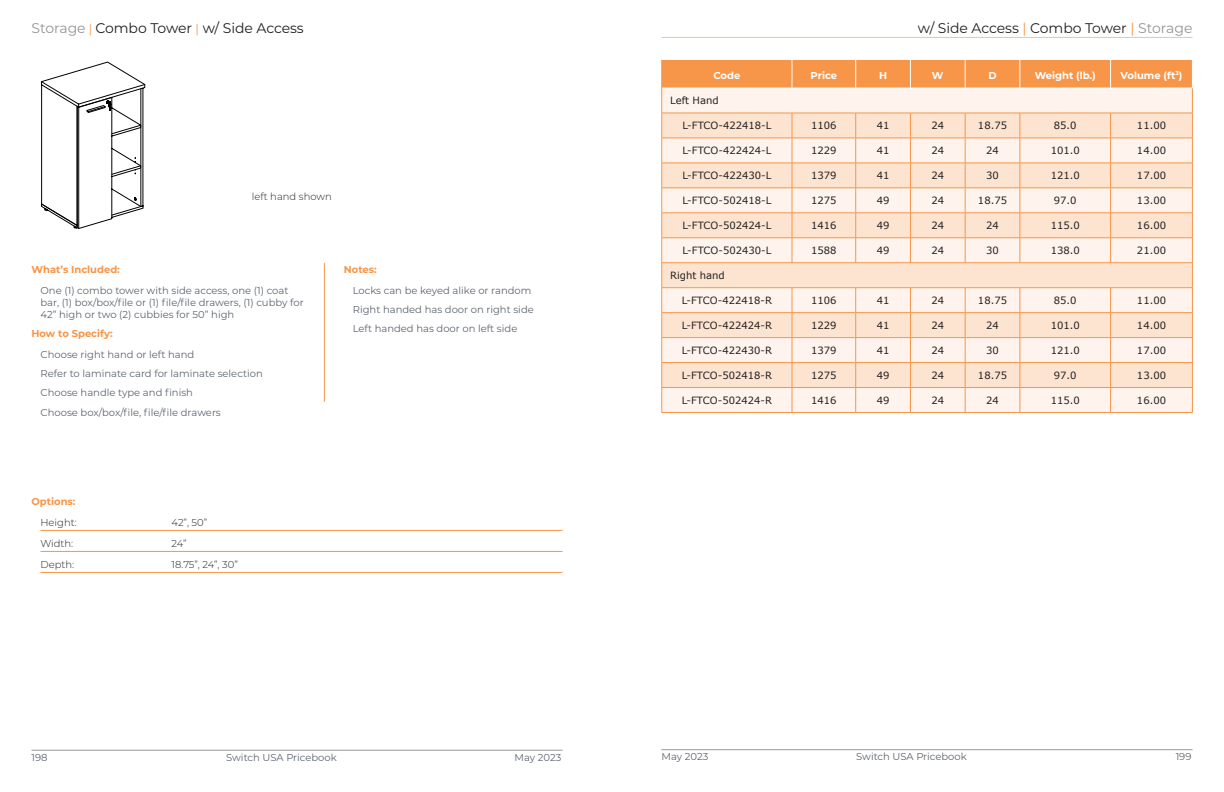
<style>
.page{position:relative;width:1224px;height:792px;background:#fff}
.page>*{position:absolute;margin:0;border:0;box-sizing:border-box;transform-origin:0 0}
.t1{font:14px "Montserrat";letter-spacing:-.005em;color:#231f20}
.table_text{font:10px "Verdana";color:#231f20}
.note_text{font:10px/12px "Montserrat";color:#5e6470}
.Note_text_options_co{font:300 10px "Montserrat";color:#231f20}
.Note_text_head{font:700 10px "Montserrat";color:#f79548}
.table_head{font:700 10px "Montserrat";color:#fff}
.table_text_subhead{font:10px "Verdana";color:#231f20}
.photo_heading{font:300 10px "Montserrat";color:#231f20}
.s1{color:#939598}
.s2{font-size:12px;color:#f79548}
.s3{color:#f79548}
</style>
<div class="page">
<svg style="left:41px;top:62px;width:104px;height:167px"></svg>
<hr style="left:662px;top:37px;width:530px;height:1px;background:#fac091">
<hr style="left:32px;top:750px;width:530px;height:1px;background:#97999b">
<hr style="left:662px;top:749px;width:530px;height:1px;background:#97999b">
<hr style="left:40px;top:530px;width:522px;height:1px;background:#f79548">
<hr style="left:40px;top:551px;width:522px;height:1px;background:#f79548">
<hr style="left:40px;top:572px;width:522px;height:1px;background:#f79548">
<hr style="left:324px;top:263px;width:1px;height:139px;background:#f79548">
<hr style="left:662px;top:412px;width:130px;height:1px;background:#f79548">
<hr style="left:792px;top:412px;width:64px;height:1px;background:#f79548">
<hr style="left:856px;top:412px;width:54px;height:1px;background:#f79548">
<hr style="left:910px;top:412px;width:55px;height:1px;background:#f79548">
<hr style="left:965px;top:412px;width:55px;height:1px;background:#f79548">
<hr style="left:1020px;top:412px;width:91px;height:1px;background:#f79548">
<hr style="left:1111px;top:412px;width:82px;height:1px;background:#f79548">
<svg style="left:662px;top:59px;width:531px;height:353px;background:#fce2cd"></svg>
<hr style="left:662px;top:287px;width:130px;height:1px;background:#f79548">
<hr style="left:792px;top:287px;width:64px;height:1px;background:#f79548">
<hr style="left:856px;top:287px;width:54px;height:1px;background:#f79548">
<hr style="left:910px;top:287px;width:55px;height:1px;background:#f79548">
<hr style="left:965px;top:287px;width:55px;height:1px;background:#f79548">
<hr style="left:1020px;top:287px;width:91px;height:1px;background:#f79548">
<hr style="left:1111px;top:287px;width:82px;height:1px;background:#f79548">
<h1 class="t1" style="left:32px;top:18px;width:274px"><span class="s1">Storage</span> <span class="s2">|</span> Combo Tower <span class="s2">|</span> w/ Side Access</h1>
<h1 class="t1" style="left:918px;top:18px;width:276px">w/ Side Access <span class="s3">|</span> Combo Tower <span class="s3">|</span> <span class="s1">Storage</span></h1>
<p class="photo_heading" style="left:252px;top:189px;width:81px">left hand shown</p>
<p class="Note_text_head" style="left:32px;top:262px;width:90px">What’s Included:</p>
<p class="note_text" style="left:40px;top:284px;width:265px">One (1) combo tower with side access, one (1) coat bar, (1) box/box/file or (1) file/file drawers, (1) cubby for<br>42” high or two (2) cubbies for 50” high</p>
<p class="Note_text_head" style="left:32px;top:326px;width:83px">How to Specify:</p>
<p class="note_text" style="left:40px;top:348px;width:155px">Choose right hand or left hand</p>
<p class="note_text" style="left:40px;top:367px;width:224px">Refer to laminate card for laminate selection</p>
<p class="note_text" style="left:40px;top:386px;width:154px">Choose handle type and finish</p>
<p class="note_text" style="left:40px;top:406px;width:182px">Choose box/box/file, file/file drawers</p>
<p class="Note_text_head" style="left:344px;top:262px;width:35px">Notes:</p>
<p class="note_text" style="left:353px;top:284px;width:180px">Locks can be keyed alike or random</p>
<p class="note_text" style="left:353px;top:303px;width:183px">Right handed has door on right side</p>
<p class="note_text" style="left:353px;top:322px;width:166px">Left handed has door on left side</p>
<p class="Note_text_head" style="left:32px;top:494px;width:46px">Options:</p>
<p class="Note_text_options_co" style="left:40px;top:515px;width:38px">Height:</p>
<p class="Note_text_options_co" style="left:172px;top:515px;width:37px">42”, 50”</p>
<p class="Note_text_options_co" style="left:40px;top:536px;width:34px">Width:</p>
<p class="Note_text_options_co" style="left:172px;top:536px;width:17px">24”</p>
<p class="Note_text_options_co" style="left:40px;top:557px;width:35px">Depth:</p>
<p class="Note_text_options_co" style="left:172px;top:557px;width:68px">18.75”, 24”, 30”</p>
<p class="table_head" style="left:713px;top:68px;width:28px">Code</p>
<p class="table_head" style="left:811px;top:68px;width:28px">Price</p>
<p class="table_head" style="left:879px;top:68px;width:10px">H</p>
<p class="table_head" style="left:932px;top:68px;width:13px">W</p>
<p class="table_head" style="left:988px;top:68px;width:10px">D</p>
<p class="table_head" style="left:1035px;top:68px;width:63px">Weight (lb.)</p>
<p class="table_head" style="left:1121px;top:68px;width:63px">Volume (ft<sup>3</sup>)</p>
<p class="table_text_subhead" style="left:670px;top:94px;width:50px">Left Hand</p>
<p class="table_text" style="left:682px;top:119px;width:90px">L-FTCO-422418-L</p>
<p class="table_text" style="left:811px;top:119px;width:27px">1106</p>
<p class="table_text" style="left:877px;top:119px;width:14px">41</p>
<p class="table_text" style="left:931px;top:119px;width:14px">24</p>
<p class="table_text" style="left:978px;top:119px;width:31px">18.75</p>
<p class="table_text" style="left:1054px;top:119px;width:24px">85.0</p>
<p class="table_text" style="left:1137px;top:119px;width:31px">11.00</p>
<p class="table_text" style="left:682px;top:144px;width:90px">L-FTCO-422424-L</p>
<p class="table_text" style="left:811px;top:144px;width:27px">1229</p>
<p class="table_text" style="left:877px;top:144px;width:14px">41</p>
<p class="table_text" style="left:931px;top:144px;width:14px">24</p>
<p class="table_text" style="left:986px;top:144px;width:14px">24</p>
<p class="table_text" style="left:1051px;top:144px;width:31px">101.0</p>
<p class="table_text" style="left:1137px;top:144px;width:31px">14.00</p>
<p class="table_text" style="left:682px;top:169px;width:90px">L-FTCO-422430-L</p>
<p class="table_text" style="left:811px;top:169px;width:27px">1379</p>
<p class="table_text" style="left:877px;top:169px;width:14px">41</p>
<p class="table_text" style="left:931px;top:169px;width:14px">24</p>
<p class="table_text" style="left:986px;top:169px;width:14px">30</p>
<p class="table_text" style="left:1051px;top:169px;width:31px">121.0</p>
<p class="table_text" style="left:1137px;top:169px;width:31px">17.00</p>
<p class="table_text" style="left:682px;top:194px;width:90px">L-FTCO-502418-L</p>
<p class="table_text" style="left:811px;top:194px;width:27px">1275</p>
<p class="table_text" style="left:877px;top:194px;width:14px">49</p>
<p class="table_text" style="left:931px;top:194px;width:14px">24</p>
<p class="table_text" style="left:978px;top:194px;width:31px">18.75</p>
<p class="table_text" style="left:1054px;top:194px;width:24px">97.0</p>
<p class="table_text" style="left:1137px;top:194px;width:31px">13.00</p>
<p class="table_text" style="left:682px;top:219px;width:90px">L-FTCO-502424-L</p>
<p class="table_text" style="left:811px;top:219px;width:27px">1416</p>
<p class="table_text" style="left:877px;top:219px;width:14px">49</p>
<p class="table_text" style="left:931px;top:219px;width:14px">24</p>
<p class="table_text" style="left:986px;top:219px;width:14px">24</p>
<p class="table_text" style="left:1051px;top:219px;width:31px">115.0</p>
<p class="table_text" style="left:1137px;top:219px;width:31px">16.00</p>
<p class="table_text" style="left:682px;top:244px;width:90px">L-FTCO-502430-L</p>
<p class="table_text" style="left:811px;top:244px;width:27px">1588</p>
<p class="table_text" style="left:877px;top:244px;width:14px">49</p>
<p class="table_text" style="left:931px;top:244px;width:14px">24</p>
<p class="table_text" style="left:986px;top:244px;width:14px">30</p>
<p class="table_text" style="left:1051px;top:244px;width:31px">138.0</p>
<p class="table_text" style="left:1137px;top:244px;width:31px">21.00</p>
<p class="table_text_subhead" style="left:670px;top:269px;width:56px">Right hand</p>
<p class="table_text" style="left:682px;top:293px;width:92px">L-FTCO-422418-R</p>
<p class="table_text" style="left:811px;top:293px;width:27px">1106</p>
<p class="table_text" style="left:877px;top:293px;width:14px">41</p>
<p class="table_text" style="left:931px;top:293px;width:14px">24</p>
<p class="table_text" style="left:978px;top:293px;width:31px">18.75</p>
<p class="table_text" style="left:1054px;top:293px;width:24px">85.0</p>
<p class="table_text" style="left:1137px;top:293px;width:31px">11.00</p>
<p class="table_text" style="left:682px;top:318px;width:92px">L-FTCO-422424-R</p>
<p class="table_text" style="left:811px;top:318px;width:27px">1229</p>
<p class="table_text" style="left:877px;top:318px;width:14px">41</p>
<p class="table_text" style="left:931px;top:318px;width:14px">24</p>
<p class="table_text" style="left:986px;top:318px;width:14px">24</p>
<p class="table_text" style="left:1051px;top:318px;width:31px">101.0</p>
<p class="table_text" style="left:1137px;top:318px;width:31px">14.00</p>
<p class="table_text" style="left:682px;top:343px;width:92px">L-FTCO-422430-R</p>
<p class="table_text" style="left:811px;top:343px;width:27px">1379</p>
<p class="table_text" style="left:877px;top:343px;width:14px">41</p>
<p class="table_text" style="left:931px;top:343px;width:14px">24</p>
<p class="table_text" style="left:986px;top:343px;width:14px">30</p>
<p class="table_text" style="left:1051px;top:343px;width:31px">121.0</p>
<p class="table_text" style="left:1137px;top:343px;width:31px">17.00</p>
<p class="table_text" style="left:682px;top:368px;width:92px">L-FTCO-502418-R</p>
<p class="table_text" style="left:811px;top:368px;width:27px">1275</p>
<p class="table_text" style="left:877px;top:368px;width:14px">49</p>
<p class="table_text" style="left:931px;top:368px;width:14px">24</p>
<p class="table_text" style="left:978px;top:368px;width:31px">18.75</p>
<p class="table_text" style="left:1054px;top:368px;width:24px">97.0</p>
<p class="table_text" style="left:1137px;top:368px;width:31px">13.00</p>
<p class="table_text" style="left:682px;top:393px;width:92px">L-FTCO-502424-R</p>
<p class="table_text" style="left:811px;top:393px;width:27px">1416</p>
<p class="table_text" style="left:877px;top:393px;width:14px">49</p>
<p class="table_text" style="left:931px;top:393px;width:14px">24</p>
<p class="table_text" style="left:986px;top:393px;width:14px">24</p>
<p class="table_text" style="left:1051px;top:393px;width:31px">115.0</p>
<p class="table_text" style="left:1137px;top:393px;width:31px">16.00</p>
<p class="note_text" style="left:32px;top:751px;width:18px">198</p>
<p class="note_text" style="left:226px;top:751px;width:112px">Switch USA Pricebook</p>
<p class="note_text" style="left:515px;top:751px;width:48px">May 2023</p>
<p class="note_text" style="left:662px;top:750px;width:48px">May 2023</p>
<p class="note_text" style="left:856px;top:750px;width:112px">Switch USA Pricebook</p>
<p class="note_text" style="left:1176px;top:750px;width:17px">199</p>
</div>
